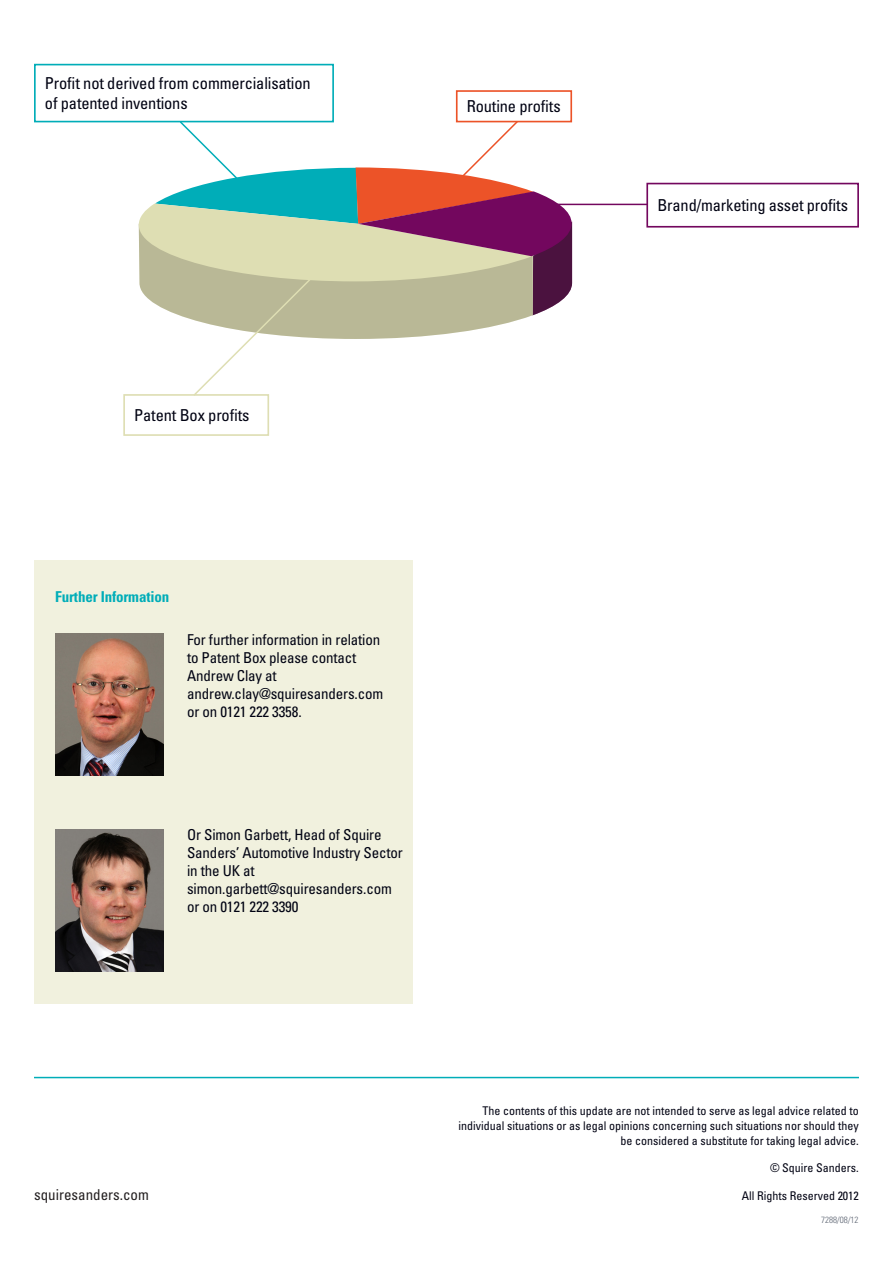
<style>
.page{position:relative;width:893px;height:1263px;background:#fff}
.page>*{position:absolute;margin:0;border:0;box-sizing:border-box;transform-origin:0 0}
.t1{font:condensed 16.5px/19.8px "Univers LT Std";letter-spacing:-.01em;color:#000212}
.t2{font:condensed 15px/18px "Univers LT Std";letter-spacing:-.01em;color:#000212}
.t3{font:700 condensed 15px "Univers LT Std";letter-spacing:-.01em;color:#00adb8}
.t4{font:condensed 15px "Univers LT Std";color:#231f20}
.t5{font:condensed 12px/15px "Univers LT Std";color:#000212;text-align:right}
.t6{font:300 condensed 9px "Univers LT Std";letter-spacing:-.01em;color:#5a6270}
</style>
<div class="page">
<hr style="left:546px;top:204px;width:102px;height:1px;background:#73075e">
<hr style="left:34px;top:1077px;width:825px;height:1px;background:#00adb8">
<div style="left:34px;top:64px;width:300px;height:58px;border:2px solid #00adb8"></div>
<div style="left:646px;top:183px;width:213px;height:45px;border:2px solid #73075e"></div>
<div style="left:123px;top:394px;width:146px;height:42px;border:2px solid #dedeb3"></div>
<div style="left:456px;top:90px;width:116px;height:32px;border:2px solid #ec5328"></div>
<svg style="left:139px;top:119px;width:433px;height:278px"></svg>
<div style="left:34px;top:560px;width:378px;height:443px;background:#f1f1de"></div>
<img style="left:55px;top:634px;width:109px;height:142px">
<img style="left:55px;top:830px;width:109px;height:142px">
<p class="t1" style="left:45px;top:73px;width:267px">Profit not derived from commercialisation of patented inventions</p>
<p class="t1" style="left:467px;top:96px;width:95px">Routine profits</p>
<p class="t1" style="left:657px;top:195px;width:192px">Brand/marketing asset profits</p>
<p class="t1" style="left:134px;top:405px;width:117px">Patent Box profits</p>
<p class="t3" style="left:55px;top:587px;width:115px">Further Information</p>
<p class="t2" style="left:187px;top:631px;width:198px">For further information in relation to Patent Box please contact<br>Andrew Clay at andrew.clay@squiresanders.com or on 0121 222 3358.</p>
<p class="t2" style="left:187px;top:826px;width:217px">Or Simon Garbett, Head of Squire<br>Sanders’ Automotive Industry Sector in the UK at simon.garbett@squiresanders.com or on 0121 222 3390</p>
<p class="t5" style="left:458px;top:1102px;width:402px">The contents of this update are not intended to serve as legal advice related to individual situations or as legal opinions concerning such situations nor should they be considered a substitute for taking legal advice.</p>
<p class="t5" style="left:770px;top:1160px;width:90px">© Squire Sanders.</p>
<p class="t4" style="left:34px;top:1185px;width:116px">squiresanders.com</p>
<p class="t5" style="left:742px;top:1188px;width:119px">All Rights Reserved 2012</p>
<p class="t6" style="left:821px;top:1214px;width:39px">7288/08/12</p>
</div>
